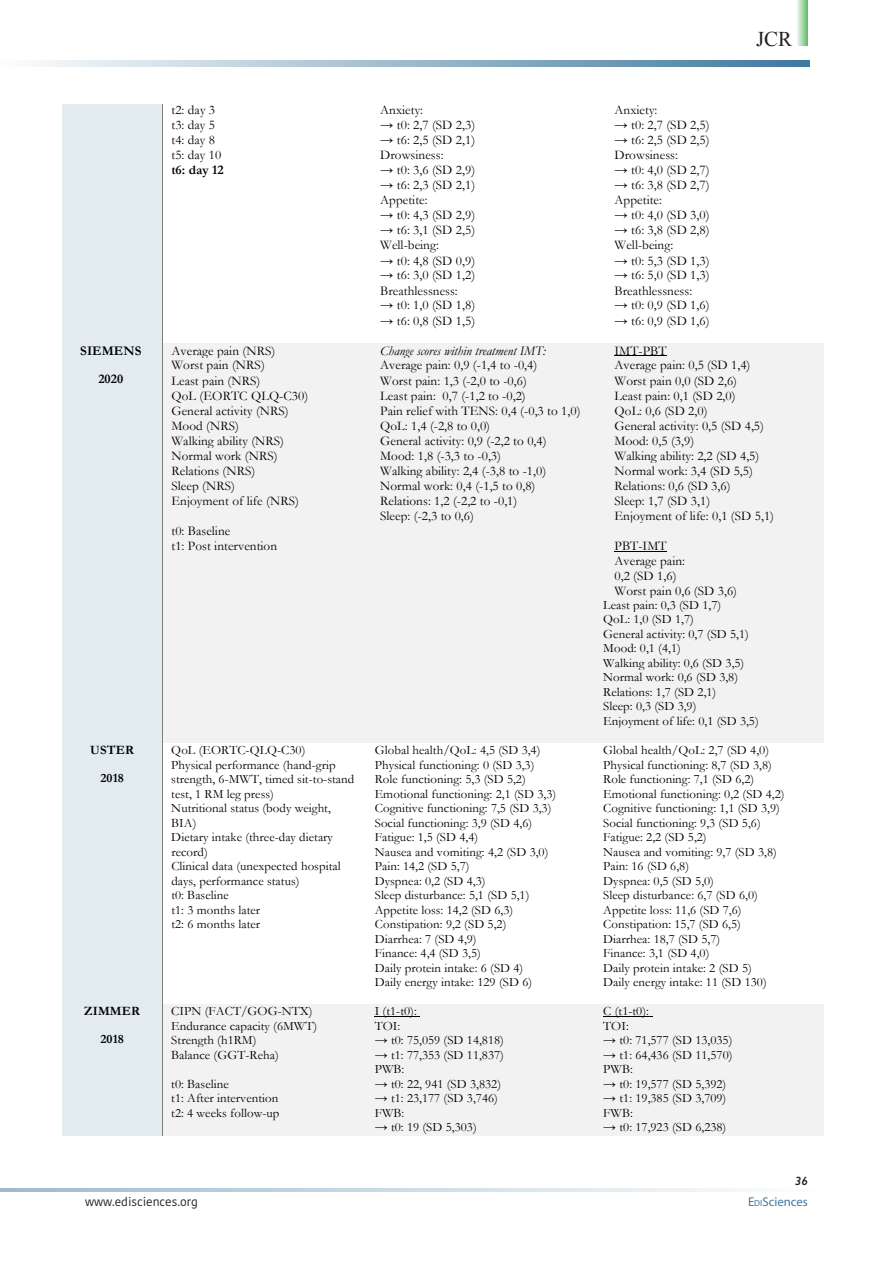
<style>
.page{position:relative;width:893px;height:1276px;background:#fff}
.page>*{position:absolute;margin:0;border:0;box-sizing:border-box;transform-origin:0 0}
.t1{font:21px "Times New Roman";color:#231f20}
.t2{font:13.2px/15px "Garamond";letter-spacing:.005em;color:#000}
.t3{font:700 13.2px/28.5px "Garamond";letter-spacing:.005em;color:#000;text-align:center}
.t4{font:12.75px/14.5px "Garamond";letter-spacing:.005em;color:#000}
.t5{font:700 12.75px/27.5px "Garamond";letter-spacing:.005em;color:#000;text-align:center}
.t6{font:12.75px "Myriad Pro";color:#40799d}
.t7{font:12px "Kohinoor Bangla";color:#231f20}
.t8{font:italic 600 12px "Gill Sans";color:#231f20}
.s1{font-weight:700}
.s2{font-style:italic}
.s3{font-size:8.85px}
</style>
<div class="page">
<svg style="left:797px;top:0;width:11px;height:46px"></svg>
<svg style="left:37px;top:61px;width:772px;height:6px;background:#9ab8ca"></svg>
<hr style="left:0;top:1188px;width:813px;height:3px;background:#40799d">
<div style="left:63px;top:104px;width:99px;height:239px;background:#e2ecf0"></div>
<hr style="left:162px;top:104px;width:1px;height:239px;background:#7f7f7f">
<div style="left:63px;top:343px;width:99px;height:256px;background:#e2ecf0"></div>
<div style="left:162px;top:343px;width:209px;height:256px;background:#f2f2f2"></div>
<div style="left:371px;top:343px;width:235px;height:256px;background:#f2f2f2"></div>
<div style="left:606px;top:343px;width:218px;height:256px;background:#f2f2f2"></div>
<hr style="left:614px;top:355px;width:53px;height:1px;background:#000">
<hr style="left:614px;top:550px;width:53px;height:1px;background:#000">
<hr style="left:162px;top:343px;width:1px;height:256px;background:#7f7f7f">
<div style="left:62px;top:598px;width:100px;height:145px;background:#e2ecf0"></div>
<div style="left:162px;top:598px;width:204px;height:145px;background:#f2f2f2"></div>
<div style="left:366px;top:598px;width:229px;height:145px;background:#f2f2f2"></div>
<div style="left:595px;top:598px;width:229px;height:145px;background:#f2f2f2"></div>
<hr style="left:162px;top:598px;width:1px;height:145px;background:#7f7f7f">
<div style="left:62px;top:743px;width:100px;height:261px;background:#e2ecf0"></div>
<hr style="left:162px;top:743px;width:1px;height:261px;background:#7f7f7f">
<div style="left:62px;top:1004px;width:100px;height:131px;background:#e2ecf0"></div>
<div style="left:162px;top:1004px;width:204px;height:131px;background:#f2f2f2"></div>
<div style="left:366px;top:1004px;width:229px;height:131px;background:#f2f2f2"></div>
<hr style="left:375px;top:1016px;width:45px;height:1px;background:#000">
<div style="left:595px;top:1004px;width:229px;height:131px;background:#f2f2f2"></div>
<hr style="left:603px;top:1016px;width:49px;height:1px;background:#000">
<hr style="left:162px;top:1004px;width:1px;height:131px;background:#7f7f7f">
<p class="t2" style="left:171px;top:102px;width:54px">t2: day 3 t3: day 5 t4: day 8 t5: day 10 <span class="s1">t6: day 12</span></p>
<p class="t2" style="left:380px;top:102px;width:44px">Anxiety:</p>
<p class="t2" style="left:380px;top:117px;width:97px">→ t0: 2,7 (SD 2,3)</p>
<p class="t2" style="left:380px;top:132px;width:97px">→ t6: 2,5 (SD 2,1)<br>Drowsiness:</p>
<p class="t2" style="left:380px;top:162px;width:97px">→ t0: 3,6 (SD 2,9)</p>
<p class="t2" style="left:380px;top:177px;width:97px">→ t6: 2,3 (SD 2,1)<br>Appetite:</p>
<p class="t2" style="left:380px;top:207px;width:97px">→ t0: 4,3 (SD 2,9)</p>
<p class="t2" style="left:380px;top:223px;width:97px">→ t6: 3,1 (SD 2,5)<br>Well-being:</p>
<p class="t2" style="left:380px;top:253px;width:97px">→ t0: 4,8 (SD 0,9)</p>
<p class="t2" style="left:380px;top:267px;width:97px">→ t6: 3,0 (SD 1,2)<br>Breathlessness:</p>
<p class="t2" style="left:380px;top:297px;width:97px">→ t0: 1,0 (SD 1,8)</p>
<p class="t2" style="left:380px;top:313px;width:97px">→ t6: 0,8 (SD 1,5)</p>
<p class="t2" style="left:614px;top:102px;width:44px">Anxiety:</p>
<p class="t2" style="left:614px;top:117px;width:97px">→ t0: 2,7 (SD 2,5)</p>
<p class="t2" style="left:614px;top:132px;width:97px">→ t6: 2,5 (SD 2,5)<br>Drowsiness:</p>
<p class="t2" style="left:614px;top:162px;width:97px">→ t0: 4,0 (SD 2,7)</p>
<p class="t2" style="left:614px;top:177px;width:97px">→ t6: 3,8 (SD 2,7)<br>Appetite:</p>
<p class="t2" style="left:614px;top:207px;width:97px">→ t0: 4,0 (SD 3,0)</p>
<p class="t2" style="left:614px;top:223px;width:97px">→ t6: 3,8 (SD 2,8)<br>Well-being:</p>
<p class="t2" style="left:614px;top:253px;width:97px">→ t0: 5,3 (SD 1,3)</p>
<p class="t2" style="left:614px;top:267px;width:97px">→ t6: 5,0 (SD 1,3)<br>Breathlessness:</p>
<p class="t2" style="left:614px;top:297px;width:97px">→ t0: 0,9 (SD 1,6)</p>
<p class="t2" style="left:614px;top:313px;width:97px">→ t6: 0,9 (SD 1,6)</p>
<h1 class="t1" style="left:756px;top:25px;width:38px">JCR</h1>
<p class="t3" style="left:80px;top:336px;width:63px">SIEMENS<br>2020</p>
<p class="t2" style="left:171px;top:343px;width:138px">Average pain (NRS)<br>Worst pain (NRS)<br>Least pain (NRS)<br>QoL (EORTC QLQ-C30)<br>General activity (NRS)<br>Mood (NRS)<br>Walking ability (NRS)<br>Normal work (NRS)<br>Relations (NRS)<br>Sleep (NRS)<br>Enjoyment of life (NRS)</p>
<p class="t2" style="left:171px;top:523px;width:107px">t0: Baseline<br>t1: Post intervention</p>
<p class="t2" style="left:380px;top:343px;width:202px"><span class="s2">Change scores within treatment IMT:<br></span>Average pain: 0,9 (-1,4 to -0,4)<br>Worst pain: 1,3 (-2,0 to -0,6)<br>Least pain: 0,7 (-1,2 to -0,2)<br>Pain relief with TENS: 0,4 (-0,3 to 1,0)<br>QoL: 1,4 (-2,8 to 0,0)<br>General activity: 0,9 (-2,2 to 0,4)<br>Mood: 1,8 (-3,3 to -0,3)<br>Walking ability: 2,4 (-3,8 to -1,0)<br>Normal work: 0,4 (-1,5 to 0,8)<br>Relations: 1,2 (-2,2 to -0,1)<br>Sleep: (-2,3 to 0,6)</p>
<p class="t2" style="left:614px;top:343px;width:161px">IMT-PBT<br>Average pain: 0,5 (SD 1,4)<br>Worst pain 0,0 (SD 2,6)<br>Least pain: 0,1 (SD 2,0)<br>QoL: 0,6 (SD 2,0)<br>General activity: 0,5 (SD 4,5)<br>Mood: 0,5 (3,9)<br>Walking ability: 2,2 (SD 4,5)<br>Normal work: 3,4 (SD 5,5)<br>Relations: 0,6 (SD 3,6)<br>Sleep: 1,7 (SD 3,1)<br>Enjoyment of life: 0,1 (SD 5,1)</p>
<p class="t2" style="left:614px;top:538px;width:124px">PBT-IMT<br>Average pain:<br>0,2 (SD 1,6)<br>Worst pain 0,6 (SD 3,6)</p>
<p class="t4" style="left:603px;top:597px;width:157px">Least pain: 0,3 (SD 1,7)<br>QoL: 1,0 (SD 1,7)<br>General activity: 0,7 (SD 5,1)<br>Mood: 0,1 (4,1)<br>Walking ability: 0,6 (SD 3,5)<br>Normal work: 0,6 (SD 3,8)<br>Relations: 1,7 (SD 2,1)<br>Sleep: 0,3 (SD 3,9)<br>Enjoyment of life: 0,1 (SD 3,5)</p>
<p class="t5" style="left:90px;top:736px;width:45px">USTER<br>2018</p>
<p class="t4" style="left:171px;top:742px;width:184px">QoL (EORTC-QLQ-C30)<br>Physical performance (hand-grip strength, 6-MWT, timed sit-to-stand test, 1 RM leg press)<br>Nutritional status (body weight,<br>BIA)<br>Dietary intake (three-day dietary record)<br>Clinical data (unexpected hospital days, performance status)<br>t0: Baseline<br>t1: 3 months later<br>t2: 6 months later</p>
<p class="t4" style="left:375px;top:742px;width:183px">Global health/QoL: 4,5 (SD 3,4)<br>Physical functioning: 0 (SD 3,3)<br>Role functioning: 5,3 (SD 5,2)<br>Emotional functioning: 2,1 (SD 3,3)<br>Cognitive functioning: 7,5 (SD 3,3)<br>Social functioning: 3,9 (SD 4,6)<br>Fatigue: 1,5 (SD 4,4)<br>Nausea and vomiting: 4,2 (SD 3,0)<br>Pain: 14,2 (SD 5,7)<br>Dyspnea: 0,2 (SD 4,3)<br>Sleep disturbance: 5,1 (SD 5,1)<br>Appetite loss: 14,2 (SD 6,3)<br>Constipation: 9,2 (SD 5,2)<br>Diarrhea: 7 (SD 4,9)<br>Finance: 4,4 (SD 3,5)<br>Daily protein intake: 6 (SD 4)<br>Daily energy intake: 129 (SD 6)</p>
<p class="t4" style="left:603px;top:742px;width:183px">Global health/QoL: 2,7 (SD 4,0)<br>Physical functioning: 8,7 (SD 3,8)<br>Role functioning: 7,1 (SD 6,2)<br>Emotional functioning: 0,2 (SD 4,2)<br>Cognitive functioning: 1,1 (SD 3,9)<br>Social functioning: 9,3 (SD 5,6)<br>Fatigue: 2,2 (SD 5,2)<br>Nausea and vomiting: 9,7 (SD 3,8)<br>Pain: 16 (SD 6,8)<br>Dyspnea: 0,5 (SD 5,0)<br>Sleep disturbance: 6,7 (SD 6,0)<br>Appetite loss: 11,6 (SD 7,6)<br>Constipation: 15,7 (SD 6,5)<br>Diarrhea: 18,7 (SD 5,7)<br>Finance: 3,1 (SD 4,0)<br>Daily protein intake: 2 (SD 5)<br>Daily energy intake: 11 (SD 130)</p>
<p class="t5" style="left:84px;top:997px;width:57px">ZIMMER<br>2018</p>
<p class="t4" style="left:171px;top:1004px;width:147px">CIPN (FACT/GOG-NTX)<br>Endurance capacity (6MWT)<br>Strength (h1RM)<br>Balance (GGT-Reha)</p>
<p class="t4" style="left:171px;top:1076px;width:110px">t0: Baseline<br>t1: After intervention t2: 4 weeks follow-up</p>
<p class="t4" style="left:375px;top:1004px;width:44px">I (t1-t0):<br>TOI:</p>
<p class="t4" style="left:375px;top:1032px;width:131px">→ t0: 75,059 (SD 14,818)</p>
<p class="t4" style="left:375px;top:1047px;width:131px">→ t1: 77,353 (SD 11,837)<br>PWB:</p>
<p class="t4" style="left:375px;top:1076px;width:128px">→ t0: 22, 941 (SD 3,832)</p>
<p class="t4" style="left:375px;top:1091px;width:125px">→ t1: 23,177 (SD 3,746)<br>FWB:</p>
<p class="t4" style="left:375px;top:1119px;width:103px">→ t0: 19 (SD 5,303)</p>
<p class="t4" style="left:603px;top:1004px;width:47px">C (t1-t0):<br>TOI:</p>
<p class="t4" style="left:603px;top:1032px;width:131px">→ t0: 71,577 (SD 13,035)</p>
<p class="t4" style="left:603px;top:1047px;width:131px">→ t1: 64,436 (SD 11,570)<br>PWB:</p>
<p class="t4" style="left:603px;top:1076px;width:125px">→ t0: 19,577 (SD 5,392)</p>
<p class="t4" style="left:603px;top:1091px;width:125px">→ t1: 19,385 (SD 3,709)<br>FWB:</p>
<p class="t4" style="left:603px;top:1119px;width:125px">→ t0: 17,923 (SD 6,238)</p>
<p class="t7" style="left:85px;top:1193px;width:114px">www.edisciences.org</p>
<p class="t8" style="left:795px;top:1173px;width:14px">36</p>
<p class="t6" style="left:748px;top:1194px;width:61px">E<span class="s3">di</span>Sciences</p>
</div>
